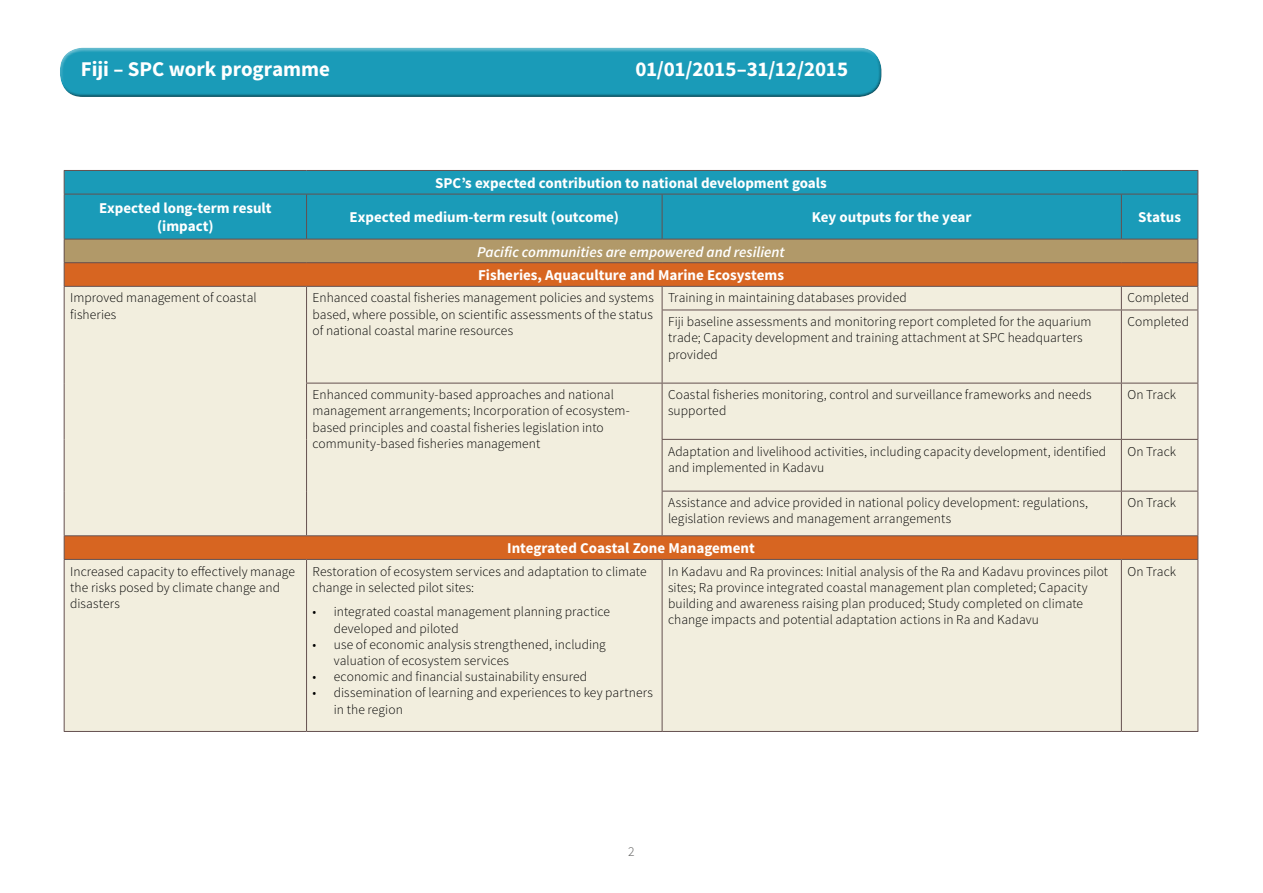
<style>
.page{position:relative;width:1263px;height:893px;background:#fff}
.page>*{position:absolute;margin:0;border:0;box-sizing:border-box;transform-origin:0 0}
.t1{font:700 21px "Source Sans Pro";letter-spacing:-.005em;color:#fff}
.t2{font:700 15px/18px "Source Sans Pro";color:#fff;text-align:center}
.t3{font:italic 600 15px "Source Sans Pro";color:#fff}
.t4{font:300 13.5px/16.2px "Source Sans Pro";letter-spacing:.005em;color:#000}
.t5{font:300 13.5px "Source Sans Pro";color:#575756}
</style>
<div class="page">
<div style="left:60px;top:47px;width:822px;height:41px;background:#fff;opacity:.45"></div>
<div style="left:60px;top:53px;width:822px;height:45px;background:#000;opacity:.45"></div>
<div style="left:65px;top:171px;width:1132px;height:68px;background:#1a9bb8"></div>
<div style="left:64px;top:239px;width:1134px;height:24px;background:#b19969"></div>
<svg style="left:65px;top:263px;width:1132px;height:23px;background:#d56421"></svg>
<div style="left:65px;top:287px;width:1132px;height:444px;background:#f2eede"></div>
<hr style="left:64px;top:194px;width:243px;height:1px;background:#64504f">
<hr style="left:307px;top:194px;width:355px;height:1px;background:#64504f">
<hr style="left:306px;top:194px;width:1px;height:45px;background:#64504f">
<hr style="left:662px;top:194px;width:459px;height:1px;background:#64504f">
<hr style="left:662px;top:194px;width:1px;height:45px;background:#64504f">
<svg style="left:306px;top:287px;width:1px;height:23px"></svg>
<svg style="left:662px;top:287px;width:1px;height:23px"></svg>
<svg style="left:1121px;top:287px;width:1px;height:23px"></svg>
<hr style="left:306px;top:310px;width:1px;height:73px;background:#64504f">
<hr style="left:662px;top:310px;width:459px;height:1px;background:#64504f">
<hr style="left:662px;top:310px;width:1px;height:73px;background:#64504f">
<hr style="left:1121px;top:310px;width:77px;height:1px;background:#64504f">
<hr style="left:1121px;top:310px;width:1px;height:73px;background:#64504f">
<hr style="left:306px;top:383px;width:356px;height:1px;background:#64504f">
<hr style="left:306px;top:383px;width:1px;height:56px;background:#64504f">
<hr style="left:662px;top:383px;width:459px;height:1px;background:#64504f">
<hr style="left:662px;top:383px;width:1px;height:56px;background:#64504f">
<hr style="left:1121px;top:383px;width:77px;height:1px;background:#64504f">
<hr style="left:1121px;top:383px;width:1px;height:56px;background:#64504f">
<hr style="left:306px;top:439px;width:1px;height:52px;background:#64504f">
<hr style="left:662px;top:439px;width:459px;height:1px;background:#64504f">
<hr style="left:662px;top:440px;width:1px;height:51px;background:#64504f">
<hr style="left:1121px;top:439px;width:77px;height:1px;background:#64504f">
<hr style="left:1121px;top:440px;width:1px;height:51px;background:#64504f">
<hr style="left:306px;top:491px;width:1px;height:44px;background:#64504f">
<hr style="left:662px;top:491px;width:459px;height:1px;background:#64504f">
<hr style="left:662px;top:491px;width:1px;height:44px;background:#64504f">
<hr style="left:1121px;top:491px;width:77px;height:1px;background:#64504f">
<hr style="left:1121px;top:491px;width:1px;height:44px;background:#64504f">
<hr style="left:306px;top:560px;width:1px;height:171px;background:#64504f">
<hr style="left:662px;top:560px;width:1px;height:171px;background:#64504f">
<hr style="left:1121px;top:560px;width:1px;height:171px;background:#64504f">
<hr style="left:1121px;top:194px;width:77px;height:1px;background:#64504f">
<hr style="left:1121px;top:194px;width:1px;height:45px;background:#64504f">
<hr style="left:64px;top:170px;width:243px;height:1px;background:#64504f">
<svg style="left:64px;top:171px;width:1px;height:23px"></svg>
<hr style="left:307px;top:170px;width:355px;height:1px;background:#64504f">
<hr style="left:662px;top:170px;width:459px;height:1px;background:#64504f">
<hr style="left:1121px;top:170px;width:77px;height:1px;background:#64504f">
<svg style="left:1197px;top:171px;width:1px;height:23px"></svg>
<hr style="left:64px;top:194px;width:1px;height:45px;background:#64504f">
<hr style="left:1197px;top:194px;width:1px;height:45px;background:#64504f">
<hr style="left:64px;top:731px;width:243px;height:1px;background:#64504f">
<hr style="left:307px;top:731px;width:355px;height:1px;background:#64504f">
<hr style="left:662px;top:731px;width:459px;height:1px;background:#64504f">
<hr style="left:1121px;top:731px;width:77px;height:1px;background:#64504f">
<hr style="left:64px;top:286px;width:243px;height:1px;background:#64504f">
<hr style="left:307px;top:286px;width:355px;height:1px;background:#64504f">
<hr style="left:662px;top:286px;width:459px;height:1px;background:#64504f">
<hr style="left:1121px;top:286px;width:77px;height:1px;background:#64504f">
<hr style="left:64px;top:239px;width:243px;height:1px;background:#64504f">
<hr style="left:307px;top:239px;width:355px;height:1px;background:#64504f">
<hr style="left:662px;top:239px;width:459px;height:1px;background:#64504f">
<hr style="left:1121px;top:239px;width:77px;height:1px;background:#64504f">
<hr style="left:64px;top:262px;width:243px;height:1px;background:#64504f">
<hr style="left:307px;top:262px;width:355px;height:1px;background:#64504f">
<hr style="left:662px;top:262px;width:459px;height:1px;background:#64504f">
<hr style="left:1121px;top:262px;width:77px;height:1px;background:#64504f">
<svg style="left:64px;top:239px;width:1px;height:71px"></svg>
<svg style="left:1197px;top:239px;width:1px;height:71px"></svg>
<hr style="left:64px;top:310px;width:1px;height:73px;background:#64504f">
<hr style="left:1197px;top:310px;width:1px;height:73px;background:#64504f">
<hr style="left:64px;top:383px;width:1px;height:56px;background:#64504f">
<hr style="left:1197px;top:383px;width:1px;height:56px;background:#64504f">
<hr style="left:64px;top:439px;width:1px;height:52px;background:#64504f">
<hr style="left:1197px;top:440px;width:1px;height:51px;background:#64504f">
<hr style="left:64px;top:491px;width:1px;height:44px;background:#64504f">
<hr style="left:1197px;top:491px;width:1px;height:44px;background:#64504f">
<hr style="left:64px;top:560px;width:1px;height:171px;background:#64504f">
<hr style="left:1197px;top:560px;width:1px;height:171px;background:#64504f">
<hr style="left:64px;top:535px;width:243px;height:1px;background:#64504f">
<svg style="left:64px;top:536px;width:1px;height:23px"></svg>
<hr style="left:307px;top:535px;width:355px;height:1px;background:#64504f">
<hr style="left:662px;top:535px;width:459px;height:1px;background:#64504f">
<hr style="left:1121px;top:535px;width:77px;height:1px;background:#64504f">
<svg style="left:1197px;top:536px;width:1px;height:23px"></svg>
<hr style="left:64px;top:559px;width:243px;height:1px;background:#64504f">
<hr style="left:307px;top:559px;width:355px;height:1px;background:#64504f">
<hr style="left:662px;top:559px;width:459px;height:1px;background:#64504f">
<hr style="left:1121px;top:559px;width:77px;height:1px;background:#64504f">
<h1 class="t1" style="left:81px;top:56px;width:251px">Fiji – SPC work programme</h1>
<h1 class="t1" style="left:635px;top:56px;width:214px">01/01/2015–31/12/2015</h1>
<p class="t2" style="left:435px;top:174px;width:393px">SPC’s expected contribution to national development goals</p>
<p class="t2" style="left:99px;top:200px;width:174px">Expected long-term result (impact)</p>
<p class="t2" style="left:349px;top:209px;width:271px">Expected medium-term result (outcome)</p>
<p class="t2" style="left:812px;top:209px;width:161px">Key outputs for the year</p>
<p class="t2" style="left:1138px;top:209px;width:44px">Status</p>
<p class="t3" style="left:477px;top:242px;width:309px">Pacific communities are empowered and resilient</p>
<p class="t2" style="left:478px;top:267px;width:307px">Fisheries, Aquaculture and Marine Ecosystems</p>
<p class="t4" style="left:70px;top:290px;width:188px">Improved management of coastal fisheries</p>
<p class="t4" style="left:313px;top:290px;width:343px;text-align:justify">Enhanced coastal fisheries management policies and systems based, where possible, on scientific assessments of the status of national coastal marine resources</p>
<p class="t4" style="left:668px;top:290px;width:240px">Training in maintaining databases provided</p>
<p class="t4" style="left:1127px;top:290px;width:63px">Completed</p>
<p class="t4" style="left:668px;top:314px;width:425px">Fiji baseline assessments and monitoring report completed for the aquarium trade; Capacity development and training attachment at SPC headquarters provided</p>
<p class="t4" style="left:1127px;top:314px;width:63px">Completed</p>
<p class="t4" style="left:313px;top:387px;width:319px">Enhanced community-based approaches and national management arrangements; Incorporation of ecosystem&shy;based principles and coastal fisheries legislation into community-based fisheries management</p>
<p class="t4" style="left:668px;top:387px;width:425px">Coastal fisheries monitoring, control and surveillance frameworks and needs supported</p>
<p class="t4" style="left:1127px;top:387px;width:50px">On Track</p>
<p class="t4" style="left:668px;top:443px;width:440px">Adaptation and livelihood activities, including capacity development, identified and implemented in Kadavu</p>
<p class="t4" style="left:1127px;top:443px;width:50px">On Track</p>
<p class="t4" style="left:668px;top:495px;width:421px">Assistance and advice provided in national policy development: regulations, legislation reviews and management arrangements</p>
<p class="t4" style="left:1127px;top:495px;width:50px">On Track</p>
<p class="t2" style="left:507px;top:540px;width:249px">Integrated Coastal Zone Management</p>
<p class="t4" style="left:70px;top:563px;width:226px">Increased capacity to effectively manage the risks posed by climate change and disasters</p>
<p class="t4" style="left:313px;top:563px;width:335px">Restoration of ecosystem services and adaptation to climate change in selected pilot sites:</p>
<p class="t4" style="left:334px;top:604px;width:278px;text-indent:-21px">• integrated coastal management planning practice developed and piloted</p>
<p class="t4" style="left:334px;top:636px;width:274px;text-indent:-21px">• use of economic analysis strengthened, including valuation of ecosystem services</p>
<p class="t4" style="left:313px;top:669px;width:276px">• economic and financial sustainability ensured</p>
<p class="t4" style="left:334px;top:685px;width:320px;text-indent:-21px">• dissemination of learning and experiences to key partners in the region</p>
<p class="t4" style="left:668px;top:563px;width:441px">In Kadavu and Ra provinces: Initial analysis of the Ra and Kadavu provinces pilot sites; Ra province integrated coastal management plan completed; Capacity building and awareness raising plan produced; Study completed on climate change impacts and potential adaptation actions in Ra and Kadavu</p>
<p class="t4" style="left:1127px;top:563px;width:50px">On Track</p>
<p class="t5" style="left:628px;top:844px;width:8px">2</p>
</div>
